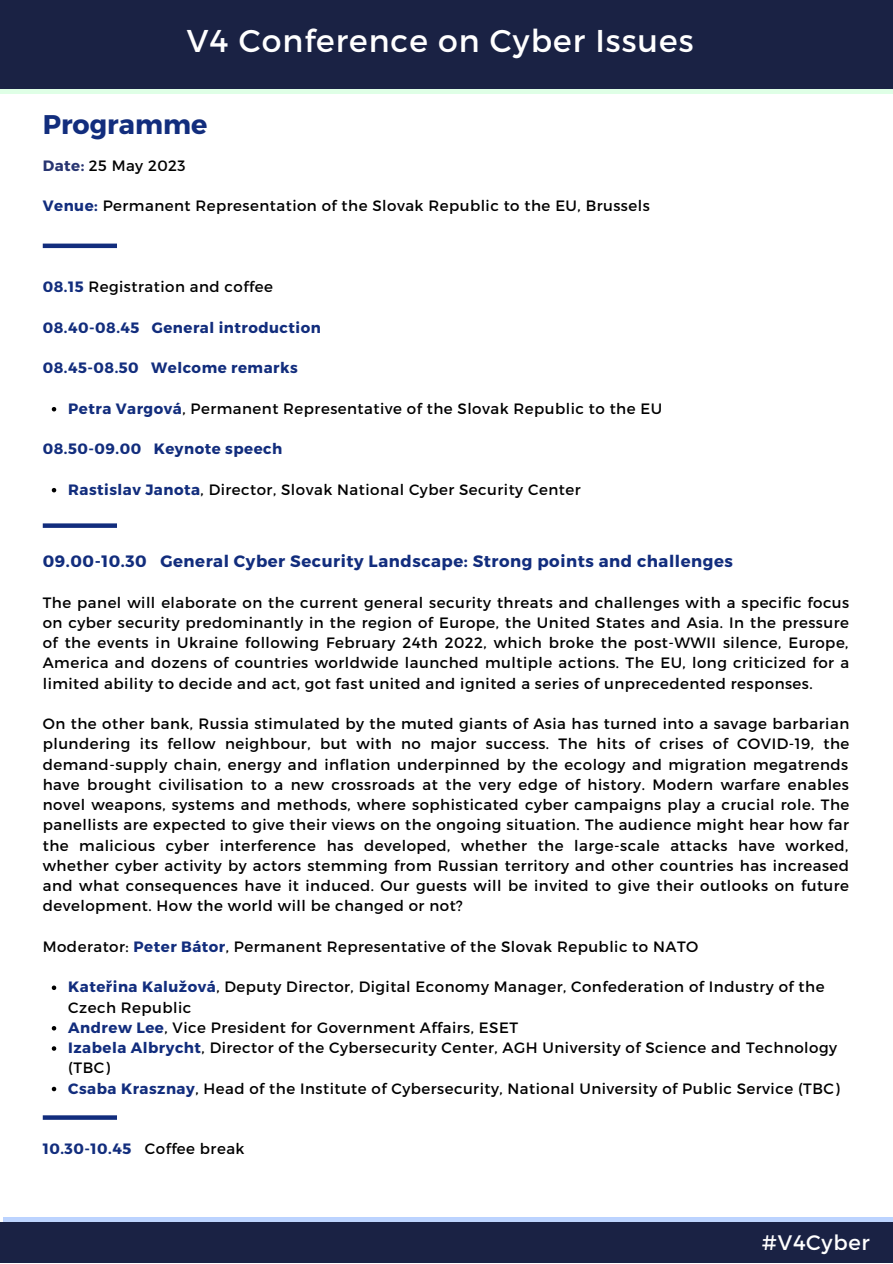
<style>
.page{position:relative;width:893px;height:1264px;background:#fff}
.page>*{position:absolute;margin:0;border:0;box-sizing:border-box;transform-origin:0 0}
.t1{font:31.5px "Montserrat";letter-spacing:.035em;color:#fff}
.t2{font:700 27px "Montserrat";color:#122d7d}
.t3{font:21px "Montserrat";letter-spacing:.035em;color:#fff}
.t4{font:700 16.5px "Montserrat";letter-spacing:.035em;color:#122d7d}
.t5{font:15px/20.2px "Montserrat";letter-spacing:.035em;color:#000;text-align:justify}
.t6{font:700 15px "Montserrat";letter-spacing:.035em;color:#122d7d}
.s1{font-weight:700;color:#283571}
.s2{font-weight:700;color:#122d7d}
.s3{font-weight:400;color:#000}
</style>
<div class="page">
<div style="left:0;top:0;width:892px;height:94px;background:#dfffe6"></div>
<div style="left:0;top:0;width:892px;height:89px;background:#1a2244"></div>
<div style="left:4px;top:1217px;width:888px;height:45px;background:#bcd4fe"></div>
<div style="left:0;top:1221px;width:892px;height:41px;background:#1a2244"></div>
<svg style="left:52px;top:407px;width:4px;height:4px"></svg>
<svg style="left:52px;top:488px;width:4px;height:4px"></svg>
<div style="left:43px;top:523px;width:74px;height:5px;background:#122d7d"></div>
<svg style="left:52px;top:985px;width:4px;height:5px"></svg>
<svg style="left:52px;top:1026px;width:4px;height:4px"></svg>
<svg style="left:52px;top:1046px;width:4px;height:4px"></svg>
<svg style="left:52px;top:1086px;width:4px;height:5px"></svg>
<svg style="left:43px;top:1115px;width:74px;height:4px"></svg>
<div style="left:43px;top:243px;width:74px;height:5px;background:#122d7d"></div>
<h1 class="t1" style="left:187px;top:21px;width:508px">V4 Conference on Cyber Issues</h1>
<h2 class="t2" style="left:43px;top:106px;width:166px">Programme</h2>
<p class="t5" style="left:43px;top:155px;width:144px"><span class="s1">Date:</span> 25 May 2023</p>
<p class="t5" style="left:43px;top:195px;width:608px"><span class="s2">Venue:</span> Permanent Representation of the Slovak Republic to the EU, Brussels</p>
<p class="t5" style="left:43px;top:276px;width:231px"><span class="s2">08.15</span> Registration and coffee</p>
<p class="t6" style="left:43px;top:317px;width:279px">08.40-08.45 General introduction</p>
<p class="t6" style="left:43px;top:358px;width:256px">08.45-08.50 Welcome remarks</p>
<p class="t5" style="left:68px;top:397px;width:595px"><span class="s2">Petra Vargová</span>, Permanent Representative of the Slovak Republic to the EU</p>
<p class="t6" style="left:43px;top:439px;width:241px">08.50-09.00 Keynote speech</p>
<p class="t5" style="left:68px;top:478px;width:514px"><span class="s2">Rastislav Janota</span>, Director, Slovak National Cyber Security Center</p>
<p class="t4" style="left:43px;top:550px;width:691px">09.00-10.30 General Cyber Security Landscape: Strong points and challenges</p>
<p class="t5" style="left:43px;top:591px;width:808px">The panel will elaborate on the current general security threats and challenges with a specific focus on cyber security predominantly in the region of Europe, the United States and Asia. In the pressure of the events in Ukraine following February 24th 2022, which broke the post-WWII silence, Europe, America and dozens of countries worldwide launched multiple actions. The EU, long criticized for a limited ability to decide and act, got fast united and ignited a series of unprecedented responses.</p>
<p class="t5" style="left:43px;top:713px;width:808px">On the other bank, Russia stimulated by the muted giants of Asia has turned into a savage barbarian plundering its fellow neighbour, but with no major success. The hits of crises of COVID-19, the demand-supply chain, energy and inflation underpinned by the ecology and migration megatrends have brought civilisation to a new crossroads at the very edge of history. Modern warfare enables novel weapons, systems and methods, where sophisticated cyber campaigns play a crucial role. The panellists are expected to give their views on the ongoing situation. The audience might hear how far the malicious cyber interference has developed, whether the large-scale attacks have worked, whether cyber activity by actors stemming from Russian territory and other countries has increased and what consequences have it induced. Our guests will be invited to give their outlooks on future development. How the world will be changed or not?</p>
<p class="t5" style="left:43px;top:935px;width:657px">Moderator: <span class="s2">Peter Bátor</span>, Permanent Representative of the Slovak Republic to NATO</p>
<p class="t5" style="left:68px;top:976px;width:772px;text-align:left"><span class="s2">Kateřina Kalužová</span>, Deputy Director, Digital Economy Manager, Confederation of Industry of the Czech Republic<br><span class="s2">Andrew Lee</span>, Vice President for Government Affairs, ESET<br><span class="s2">Izabela Albrycht</span>, Director of the Cybersecurity Center, AGH University of Science and Technology (TBC)<br><span class="s2">Csaba Krasznay</span>, Head of the Institute of Cybersecurity, National University of Public Service (TBC)</p>
<p class="t6" style="left:43px;top:1139px;width:203px">10.30-10.45 <span class="s3">Coffee break</span></p>
<h3 class="t3" style="left:761px;top:1228px;width:109px">#V4Cyber</h3>
</div>
